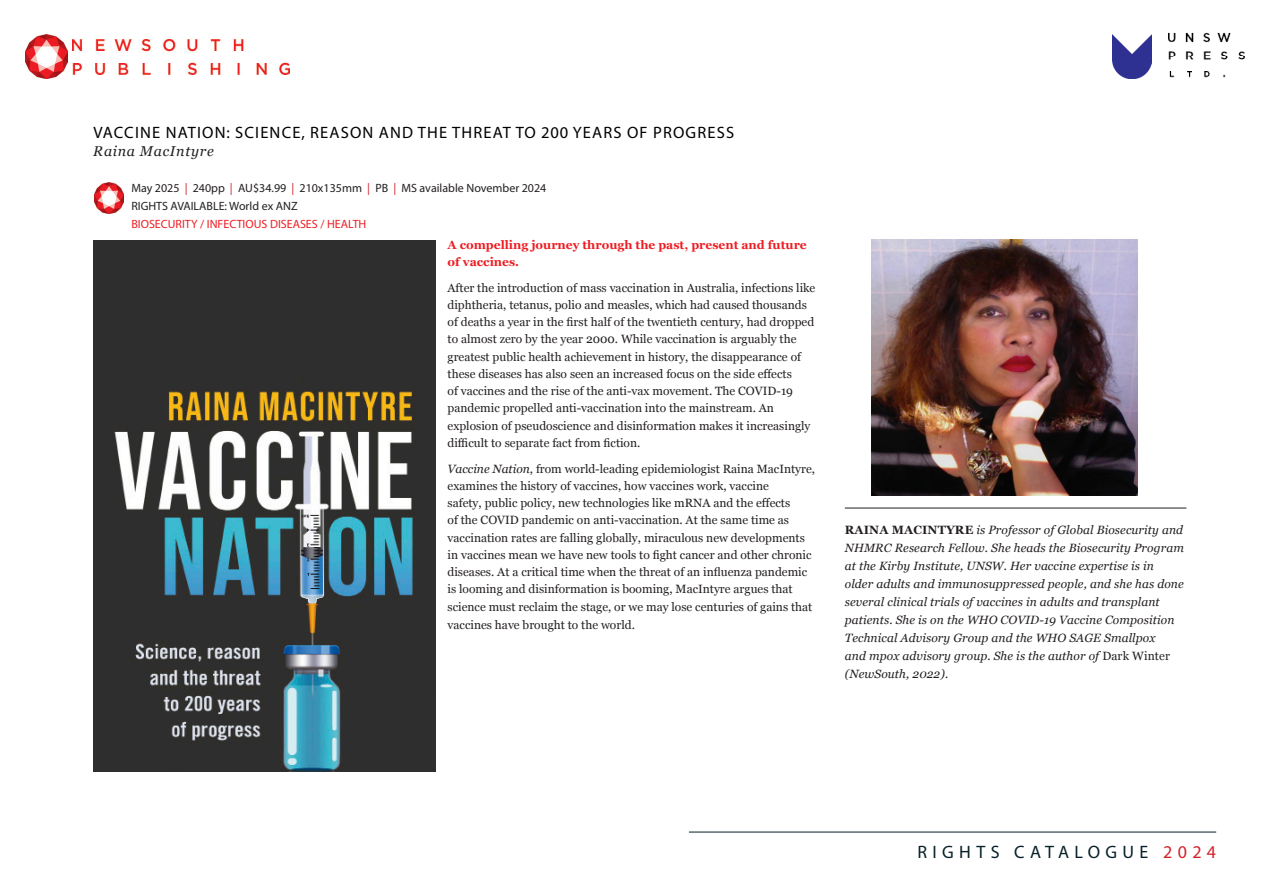
<style>
.page{position:relative;width:1263px;height:893px;background:#fff}
.page>*{position:absolute;margin:0;border:0;box-sizing:border-box;transform-origin:0 0}
.t1{font:18px "Myriad Pro";letter-spacing:.3em;color:#072027}
.Book_title{font:16.5px "Myriad Pro";letter-spacing:.07em;color:#000}
.Book_title-2{font:italic 14.25px "Georgia";letter-spacing:.05em;color:#231f20}
.blurb_opening_para{font:12px/17.2px "Georgia";color:#231f20}
.Author_bio_text{font:italic 12px/18px "Georgia";letter-spacing:.01em;color:#231f20}
.Pub_info{font:12px "Myriad Pro";color:#231f20}
.opening_Ever{font:700 12px/17.2px "Georgia";color:#ee1d23}
.Pub_info-2{font:12px "Myriad Pro";color:#ee1d23}
.s1{color:#d1232a}
.s2{font-style:italic}
.s3{font-weight:700;font-style:normal}
.s4{font-style:normal}
</style>
<div class="page">
<img style="left:72px;top:39px;width:218px;height:35px">
<hr style="left:689px;top:832px;width:527px;height:1px;background:#072027">
<img style="left:25px;top:35px;width:43px;height:43px">
<img style="left:1112px;top:35px;width:39px;height:43px">
<img style="left:1168px;top:32px;width:77px;height:46px">
<hr style="left:845px;top:508px;width:341px;height:1px;background:#231f20">
<img style="left:94px;top:183px;width:30px;height:30px">
<img style="left:871px;top:240px;width:266px;height:256px">
<img style="left:93px;top:240px;width:342px;height:532px">
<p class="Book_title" style="left:93px;top:122px;width:642px">VACCINE NATION: SCIENCE, REASON AND THE THREAT TO 200 YEARS OF PROGRESS</p>
<p class="Book_title-2" style="left:93px;top:140px;width:122px">Raina MacIntyre</p>
<p class="Pub_info" style="left:131px;top:180px;width:417px">May 2025 <span class="s1">|</span> 240pp <span class="s1">|</span> AU$34.99 <span class="s1">|</span> 210x135mm <span class="s1">|</span> PB <span class="s1">|</span> MS available November 2024</p>
<p class="Pub_info" style="left:131px;top:198px;width:168px">RIGHTS AVAILABLE: World ex ANZ</p>
<p class="Pub_info-2" style="left:131px;top:216px;width:237px">BIOSECURITY / INFECTIOUS DISEASES / HEALTH</p>
<p class="opening_Ever" style="left:448px;top:235px;width:361px">A compelling journey through the past, present and future of vaccines.</p>
<p class="blurb_opening_para" style="left:448px;top:278px;width:369px">After the introduction of mass vaccination in Australia, infections like diphtheria, tetanus, polio and measles, which had caused thousands of deaths a year in the first half of the twentieth century, had dropped to almost zero by the year 2000. While vaccination is arguably the greatest public health achievement in history, the disappearance of these diseases has also seen an increased focus on the side effects<br>of vaccines and the rise of the anti-vax movement. The COVID-19 pandemic propelled anti-vaccination into the mainstream. An explosion of pseudoscience and disinformation makes it increasingly difficult to separate fact from fiction.</p>
<p class="blurb_opening_para" style="left:448px;top:459px;width:369px"><span class="s2">Vaccine Nation</span>, from world-leading epidemiologist Raina MacIntyre, examines the history of vaccines, how vaccines work, vaccine<br>safety, public policy, new technologies like mRNA and the effects<br>of the COVID pandemic on anti-vaccination. At the same time as vaccination rates are falling globally, miraculous new developments in vaccines mean we have new tools to fight cancer and other chronic diseases. At a critical time when the threat of an influenza pandemic is looming and disinformation is booming, MacIntyre argues that science must reclaim the stage, or we may lose centuries of gains that vaccines have brought to the world.</p>
<p class="Author_bio_text" style="left:845px;top:520px;width:341px"><span class="s3">RAINA MACINTYRE</span> is Professor of Global Biosecurity and NHMRC Research Fellow. She heads the Biosecurity Program at the Kirby Institute, UNSW. Her vaccine expertise is in older adults and immunosuppressed people, and she has done several clinical trials of vaccines in adults and transplant patients. She is on the WHO COVID-19 Vaccine Composition Technical Advisory Group and the WHO SAGE Smallpox<br>and mpox advisory group. She is the author of <span class="s4">Dark Winter </span>(NewSouth, 2022).</p>
<h1 class="t1" style="left:917px;top:841px;width:300px">RIGHTS CATALOGUE <span class="s1">2024</span></h1>
</div>
